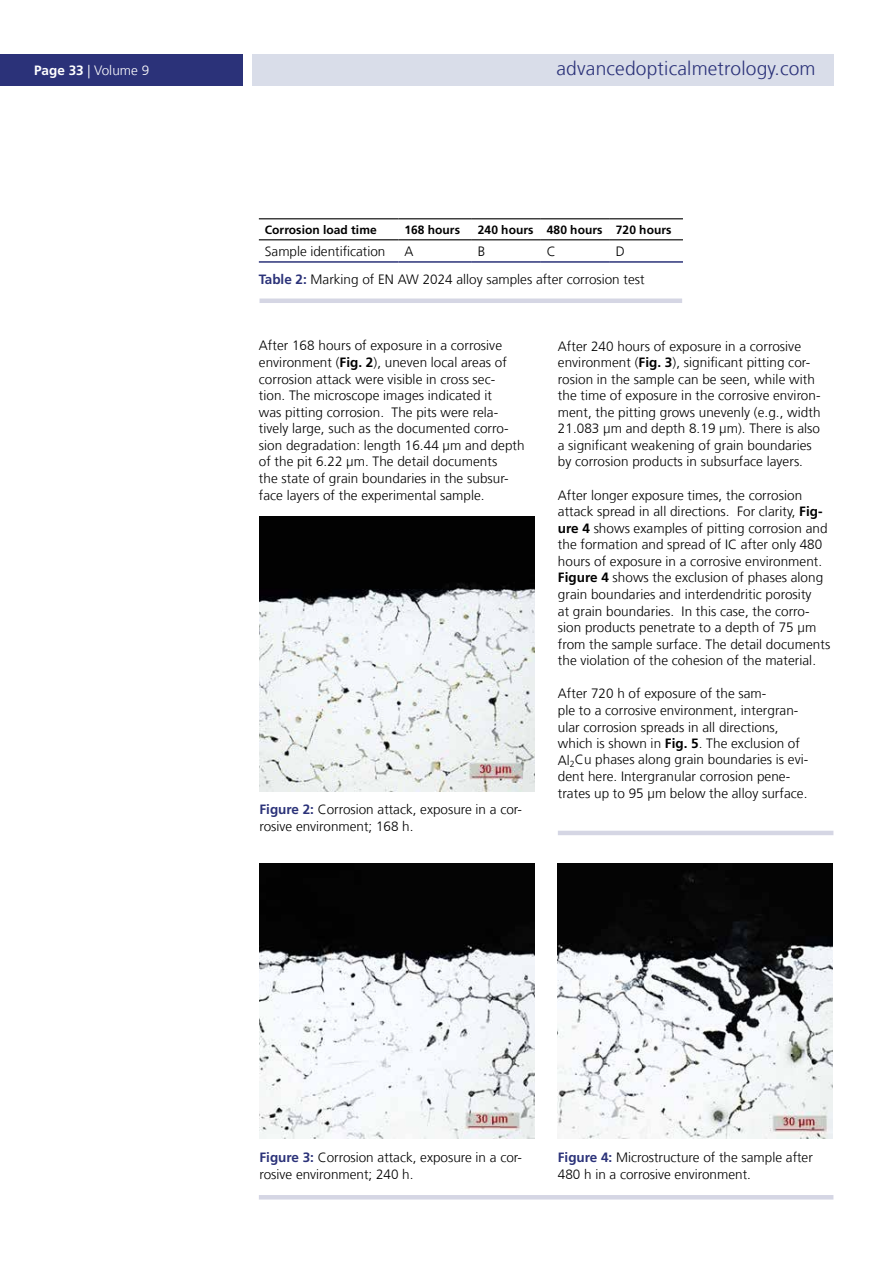
<style>
.page{position:relative;width:893px;height:1263px;background:#fff}
.page>*{position:absolute;margin:0;border:0;box-sizing:border-box;transform-origin:0 0}
.t1{font:300 19.2px "Frutiger LT Com";letter-spacing:.01em;color:#2b3279}
.t2{font:300 13.5px/16.5px "Frutiger LT Com";letter-spacing:.005em;color:#000}
.t3{font:300 13.5px "Frutiger LT Com";letter-spacing:.005em;color:#fff}
.t4{font:700 12px "Frutiger LT Com";letter-spacing:.005em;color:#000}
.s1{font-weight:700}
.s2{font-weight:700;color:#2b3279}
</style>
<div class="page">
<div style="left:252px;top:54px;width:581px;height:32px;background:#d9dde9"></div>
<div style="left:0;top:54px;width:242px;height:32px;background:#2b3279"></div>
<div style="left:260px;top:298px;width:422px;height:5px;background:#d5d6e4"></div>
<hr style="left:558px;top:831px;width:275px;height:4px;background:#d5d6e4">
<hr style="left:259px;top:1195px;width:574px;height:4px;background:#d5d6e4">
<hr style="left:259px;top:218px;width:139px;height:1px;background:#000">
<hr style="left:398px;top:218px;width:74px;height:1px;background:#000">
<hr style="left:472px;top:218px;width:69px;height:1px;background:#000">
<hr style="left:541px;top:218px;width:69px;height:1px;background:#000">
<hr style="left:610px;top:218px;width:73px;height:1px;background:#000">
<hr style="left:259px;top:239px;width:139px;height:1px;background:#000">
<hr style="left:398px;top:239px;width:74px;height:1px;background:#000">
<hr style="left:472px;top:239px;width:69px;height:1px;background:#000">
<hr style="left:541px;top:239px;width:69px;height:1px;background:#000">
<hr style="left:610px;top:239px;width:73px;height:1px;background:#000">
<hr style="left:259px;top:261px;width:139px;height:2px;background:#2b3279">
<hr style="left:398px;top:261px;width:74px;height:2px;background:#2b3279">
<hr style="left:472px;top:261px;width:69px;height:2px;background:#2b3279">
<hr style="left:541px;top:261px;width:69px;height:2px;background:#2b3279">
<hr style="left:610px;top:261px;width:73px;height:2px;background:#2b3279">
<img style="left:260px;top:516px;width:274px;height:275px">
<img style="left:260px;top:864px;width:274px;height:275px">
<img style="left:558px;top:864px;width:275px;height:275px">
<p class="t3" style="left:34px;top:62px;width:117px"><span class="s1">Page 33</span> | Volume 9</p>
<h1 class="t1" style="left:556px;top:57px;width:261px">advancedopticalmetrology.com</h1>
<p class="t4" style="left:265px;top:223px;width:113px">Corrosion load time</p>
<p class="t4" style="left:404px;top:223px;width:57px">168 hours</p>
<p class="t4" style="left:478px;top:223px;width:195px">240 hours 480 hours 720 hours</p>
<p class="t2" style="left:265px;top:243px;width:122px">Sample identification</p>
<p class="t2" style="left:404px;top:243px;width:11px">A</p>
<p class="t2" style="left:478px;top:243px;width:9px">B</p>
<p class="t2" style="left:547px;top:243px;width:11px">C</p>
<p class="t2" style="left:616px;top:243px;width:11px">D</p>
<p class="t2" style="left:259px;top:271px;width:387px"><span class="s2">Table 2:</span> Marking of EN AW 2024 alloy samples after corrosion test</p>
<p class="t2" style="left:259px;top:338px;width:267px">After 168 hours of exposure in a corrosive environment (<span class="s1">Fig. 2</span>), uneven local areas of corrosion attack were visible in cross sec&shy;tion. The microscope images indicated it<br>was pitting corrosion. The pits were rela&shy;tively large, such as the documented corro&shy;sion degradation: length 16.44 µm and depth of the pit 6.22 µm. The detail documents<br>the state of grain boundaries in the subsur&shy;face layers of the experimental sample.</p>
<p class="t2" style="left:558px;top:338px;width:264px">After 240 hours of exposure in a corrosive environment (<span class="s1">Fig. 3</span>), significant pitting cor&shy;rosion in the sample can be seen, while with the time of exposure in the corrosive environ&shy;ment, the pitting grows unevenly (e.g., width 21.083 µm and depth 8.19 µm). There is also a significant weakening of grain boundaries by corrosion products in subsurface layers.</p>
<p class="t2" style="left:558px;top:487px;width:274px">After longer exposure times, the corrosion attack spread in all directions. For clarity, <span class="s1">Fig&shy;ure 4</span> shows examples of pitting corrosion and the formation and spread of IC after only 480 hours of exposure in a corrosive environment.<br><span class="s1">Figure 4</span> shows the exclusion of phases along grain boundaries and interdendritic porosity<br>at grain boundaries. In this case, the corro&shy;sion products penetrate to a depth of 75 µm from the sample surface. The detail documents the violation of the cohesion of the material.</p>
<p class="t2" style="left:558px;top:685px;width:252px">After 720 h of exposure of the sam-<br>ple to a corrosive environment, intergran&shy;ular corrosion spreads in all directions, which is shown in <span class="s1">Fig. 5</span>. The exclusion of Al<sub>2</sub>Cu phases along grain boundaries is evi&shy;dent here. Intergranular corrosion pene&shy;trates up to 95 μm below the alloy surface.</p>
<p class="t2" style="left:259px;top:801px;width:264px"><span class="s2">Figure 2:</span> Corrosion attack, exposure in a cor&shy;rosive environment; 168 h.</p>
<p class="t2" style="left:259px;top:1149px;width:264px"><span class="s2">Figure 3:</span> Corrosion attack, exposure in a cor&shy;rosive environment; 240 h.</p>
<p class="t2" style="left:558px;top:1149px;width:257px"><span class="s2">Figure 4:</span> Microstructure of the sample after<br>480 h in a corrosive environment.</p>
</div>
